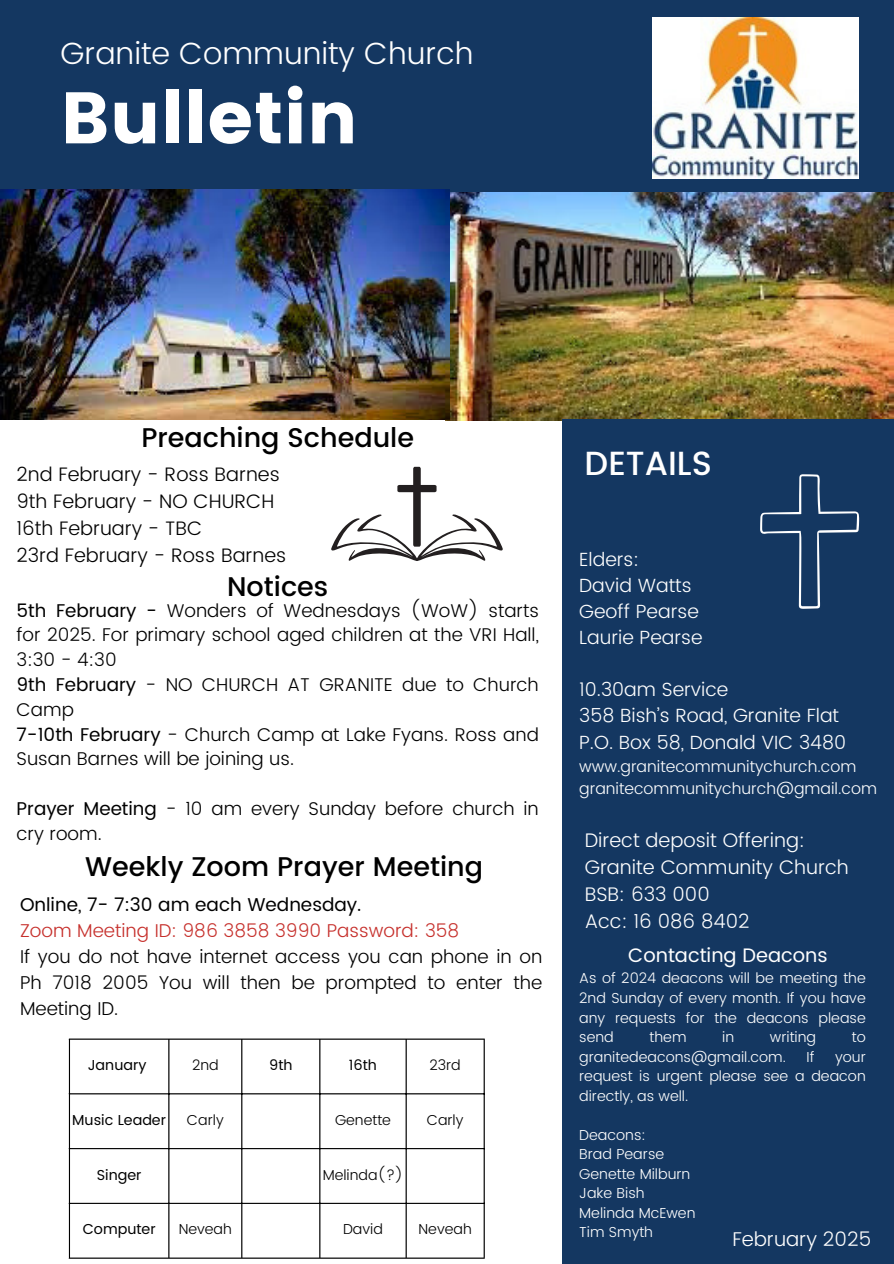
<style>
.page{position:relative;width:894px;height:1264px;background:#fff}
.page>*{position:absolute;margin:0;border:0;box-sizing:border-box;transform-origin:0 0}
.t1{font:72.75px "Poppins";color:#fff}
.t2{font:500 33.45px "Poppins";color:#fff}
.t3{font:300 30.75px "Poppins";color:#fff}
.t4{font:500 27px "Poppins";color:#000}
.t5{font:300 19.95px "Poppins";color:#fff}
.t6{font:300 19.65px/27.2px "Poppins";color:#fff}
.t7{font:300 19.5px/27px "Poppins";color:#000}
.t8{font:19.5px "Poppins";color:#fff}
.t9{font:300 19.05px/26.1px "Poppins";color:#fff}
.t10{font:300 18.6px/25.8px "Poppins";color:#000}
.t11{font:300 18.45px/24.8px "Poppins";color:#000}
.t12{font:300 15.9px "Poppins";color:#fff}
.t13{font:300 14.4px/19.5px "Poppins";color:#fff;text-align:justify}
.t14{font:300 14.4px "Poppins";color:#000}
.t15{font:14.4px "Poppins";color:#000}
.s1{font-weight:400}
.s2{color:#c6302c}
</style>
<div class="page">
<div style="left:0;top:0;width:893px;height:193px;background:#143761"></div>
<img style="left:652px;top:17px;width:206px;height:161px">
<img style="left:445px;top:193px;width:448px;height:227px">
<img style="left:0;top:190px;width:449px;height:229px">
<div style="left:562px;top:420px;width:331px;height:843px;background:#143761"></div>
<svg style="left:760px;top:474px;width:98px;height:135px"></svg>
<hr style="left:69px;top:1039px;width:1px;height:218px;background:#000">
<hr style="left:168px;top:1039px;width:1px;height:218px;background:#000">
<hr style="left:241px;top:1039px;width:1px;height:218px;background:#000">
<hr style="left:319px;top:1039px;width:1px;height:218px;background:#000">
<hr style="left:405px;top:1039px;width:1px;height:218px;background:#000">
<hr style="left:483px;top:1039px;width:1px;height:218px;background:#000">
<hr style="left:69px;top:1038px;width:415px;height:1px;background:#000">
<hr style="left:69px;top:1093px;width:415px;height:1px;background:#000">
<hr style="left:69px;top:1147px;width:415px;height:2px;background:#000">
<hr style="left:69px;top:1202px;width:415px;height:1px;background:#000">
<hr style="left:69px;top:1257px;width:415px;height:1px;background:#000">
<svg style="left:331px;top:513px;width:171px;height:48px"></svg>
<div style="left:413px;top:467px;width:7px;height:79px;background:#231f20;border-radius:2px"></div>
<svg style="left:397px;top:485px;width:39px;height:7px"></svg>
<h5 class="t3" style="left:61px;top:35px;width:414px">Granite Community Church</h5>
<h4 class="t1" style="left:61px;top:76px;width:299px">Bulletin</h4>
<p class="t4" style="left:141px;top:422px;width:274px">Preaching Schedule</p>
<h5 class="t7" style="left:17px;top:461px;width:265px">2nd February - Ross Barnes<br>9th February - NO CHURCH<br>16th February - TBC</h5>
<p class="t7" style="left:17px;top:542px;width:271px">23rd February - Ross Barnes</p>
<p class="t4" style="left:227px;top:571px;width:103px">Notices</p>
<p class="t11" style="left:17px;top:598px;width:523px"><span class="s1">5th February -</span> Wonders of Wednesdays (WoW) starts for 2025. For primary school aged children at the VRI Hall, 3:30 - 4:30<br><span class="s1">9th February</span> - NO CHURCH AT GRANITE due to Church Camp<br><span class="s1">7-10th February</span> - Church Camp at Lake Fyans. Ross and Susan Barnes will be joining us.</p>
<p class="t11" style="left:17px;top:796px;width:523px"><span class="s1">Prayer Meeting</span> - 10 am every Sunday before church in cry room.</p>
<p class="t4" style="left:85px;top:851px;width:399px">Weekly Zoom Prayer Meeting</p>
<p class="t10" style="left:20px;top:891px;width:523px"><span class="s1">Online, 7- 7:30 am each Wednesday.<br></span><span class="s2">Zoom Meeting ID: 986 3858 3990 Password: 358<br></span>If you do not have internet access you can phone in on Ph 7018 2005 You will then be prompted to enter the Meeting ID.</p>
<h3 class="t15" style="left:88px;top:1056px;width:60px">January</h3>
<h1 class="t14" style="left:192px;top:1056px;width:28px">2nd</h1>
<p class="t15" style="left:269px;top:1056px;width:25px">9th</p>
<p class="t15" style="left:349px;top:1056px;width:30px">16th</p>
<p class="t14" style="left:429px;top:1056px;width:33px">23rd</p>
<p class="t15" style="left:72px;top:1111px;width:95px">Music Leader</p>
<h2 class="t14" style="left:187px;top:1111px;width:38px">Carly</h2>
<p class="t14" style="left:335px;top:1111px;width:57px">Genette</p>
<h5 class="t14" style="left:426px;top:1111px;width:38px">Carly</h5>
<p class="t15" style="left:97px;top:1166px;width:46px">Singer</p>
<p class="t14" style="left:322px;top:1166px;width:82px">Melinda(?)</p>
<p class="t15" style="left:83px;top:1220px;width:74px">Computer</p>
<p class="t14" style="left:179px;top:1220px;width:55px">Neveah</p>
<p class="t14" style="left:343px;top:1220px;width:41px">David</p>
<h5 class="t14" style="left:418px;top:1220px;width:55px">Neveah</h5>
<p class="t2" style="left:584px;top:443px;width:129px">DETAILS</p>
<h5 class="t9" style="left:579px;top:546px;width:125px">Elders:<br>David Watts<br>Geoff Pearse<br>Laurie Pearse</h5>
<p class="t9" style="left:579px;top:676px;width:151px">10.30am Service</p>
<p class="t9" style="left:579px;top:703px;width:261px">358 Bish’s Road, Granite Flat</p>
<p class="t9" style="left:579px;top:729px;width:268px">P.O. Box 58, Donald VIC 3480</p>
<p class="t12" style="left:579px;top:757px;width:278px">www.granitecommunitychurch.com</p>
<p class="t12" style="left:579px;top:779px;width:299px">granitecommunitychurch@gmail.com</p>
<p class="t6" style="left:584px;top:826px;width:266px">Direct deposit Offering:<br>Granite Community Church<br>BSB: 633 000<br>Acc: 16 086 8402</p>
<p class="t8" style="left:628px;top:943px;width:201px">Contacting Deacons</p>
<p class="t13" style="left:579px;top:968px;width:288px">As of 2024 deacons will be meeting the 2nd Sunday of every month. If you have any requests for the deacons please send</p>
<p class="t13" style="left:649px;top:1027px;width:38px">them</p>
<p class="t13" style="left:722px;top:1027px;width:13px">in</p>
<p class="t13" style="left:769px;top:1027px;width:48px">writing</p>
<p class="t13" style="left:851px;top:1027px;width:15px">to</p>
<p class="t13" style="left:579px;top:1046px;width:208px">granitedeacons@gmail.com.</p>
<p class="t13" style="left:806px;top:1046px;width:9px">If</p>
<p class="t13" style="left:579px;top:1046px;width:288px;text-indent:256px">your request is urgent please see a deacon directly, as well.</p>
<h4 class="t13" style="left:579px;top:1124px;width:68px">Deacons:</h4>
<h5 class="t13" style="left:579px;top:1144px;width:86px">Brad Pearse</h5>
<h5 class="t13" style="left:579px;top:1164px;width:113px">Genette Milburn</h5>
<h4 class="t13" style="left:579px;top:1183px;width:67px">Jake Bish</h4>
<h5 class="t13" style="left:579px;top:1203px;width:118px">Melinda McEwen</h5>
<p class="t13" style="left:579px;top:1222px;width:75px">Tim Smyth</p>
<p class="t5" style="left:732px;top:1227px;width:140px">February 2025</p>
</div>
